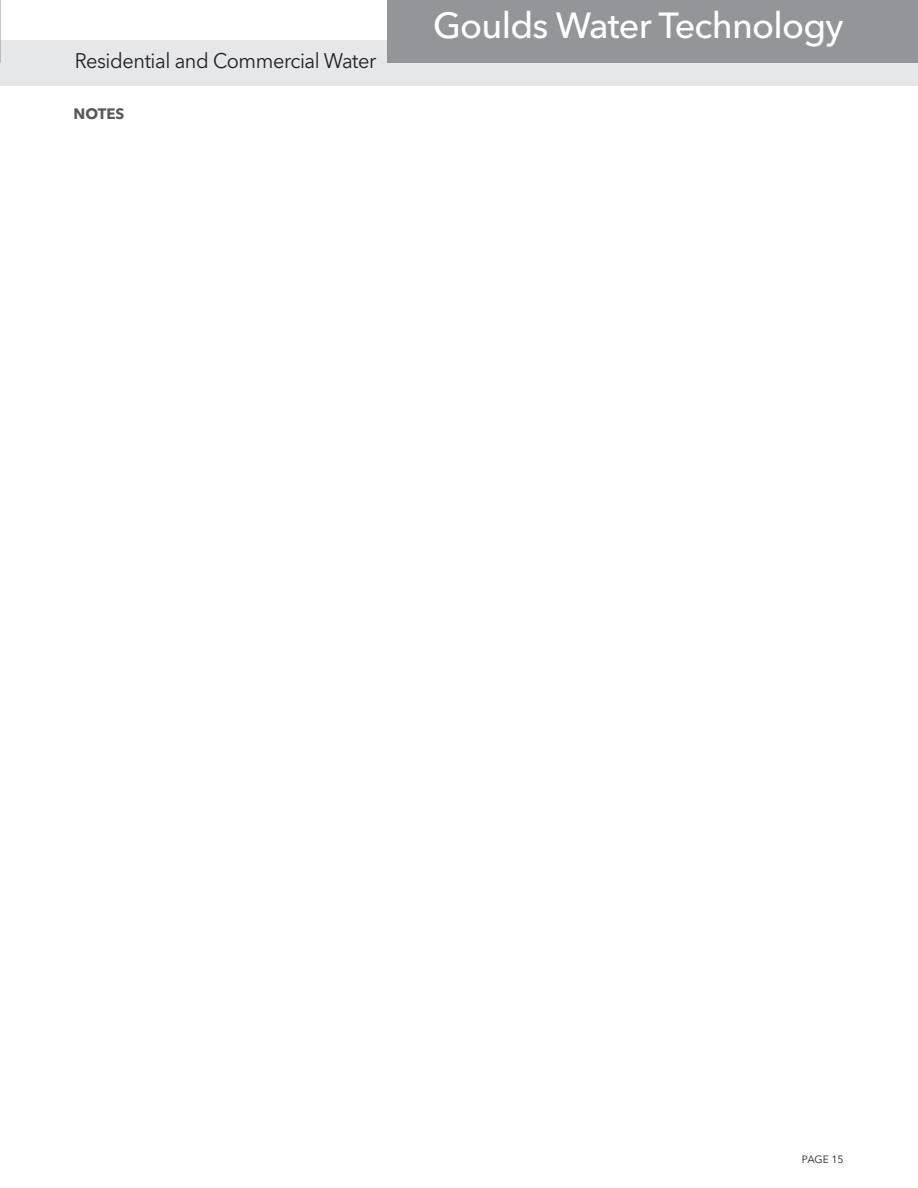
<style>
.page{position:relative;width:918px;height:1188px;background:#fff}
.page>*{position:absolute;margin:0;border:0;box-sizing:border-box;transform-origin:0 0}
.t1{font:500 36px "Avenir Next LT Pro";letter-spacing:-.02em;color:#fff}
.t2{font:21px "Avenir Next LT Pro";letter-spacing:-.02em;color:#231f20;scale:.95 1}
.t3{font:700 15px "Avenir Next LT Pro";color:#58595b}
.t4{font:10.5px "Avenir Next LT Pro";letter-spacing:-.01em;color:#231f20}
</style>
<div class="page">
<div style="left:0;top:40px;width:918px;height:46px;background:#e6e7e8"></div>
<div style="left:387px;top:0;width:531px;height:63px;background:#939598"></div>
<p class="t2" style="left:75px;top:53px;width:319px">Residential and Commercial Water</p>
<p class="t3" style="left:74px;top:108px;width:52px">NOTES</p>
<h1 class="t1" style="left:433px;top:10px;width:412px">Goulds Water Technology</h1>
<p class="t4" style="left:802px;top:1155px;width:43px">PAGE 15</p>
</div>
